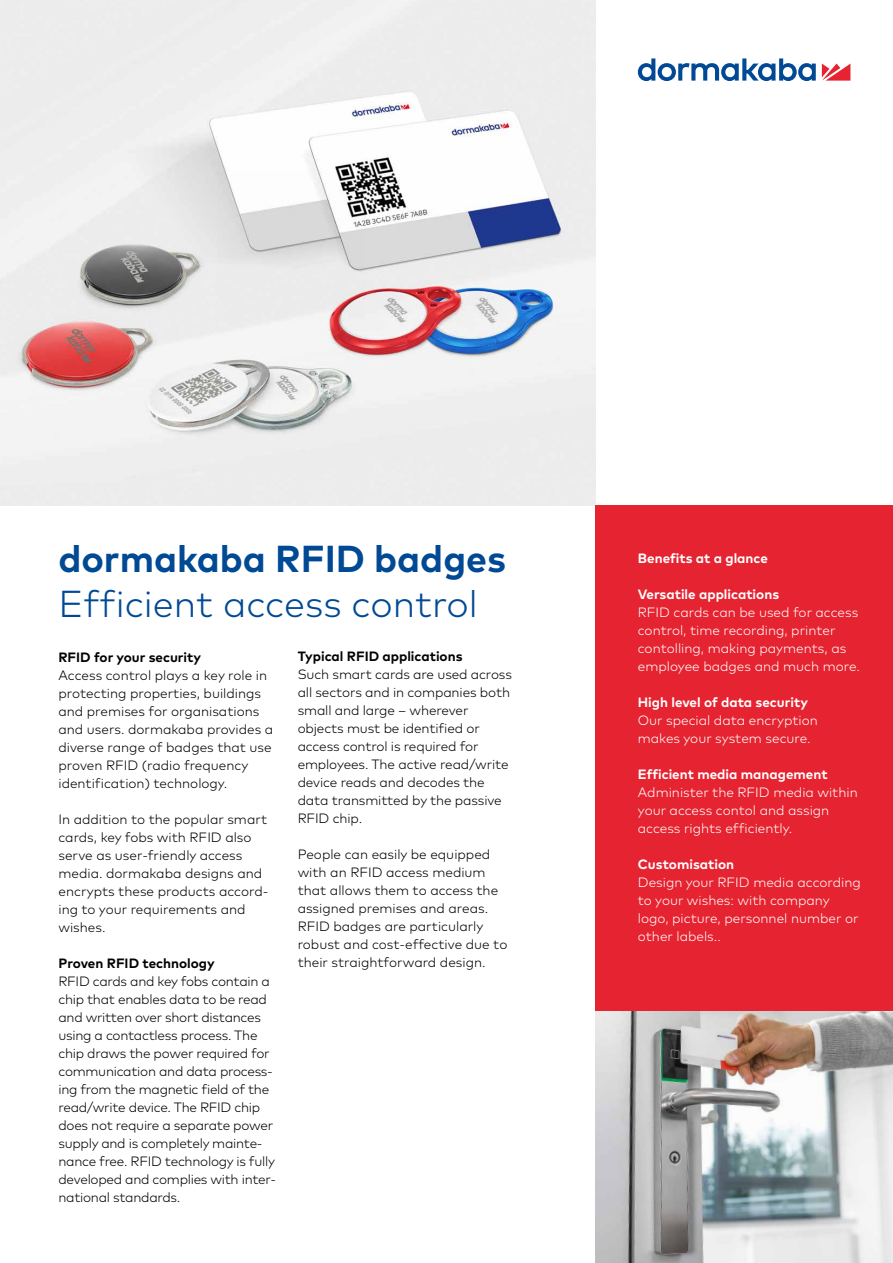
<style>
.page{position:relative;width:893px;height:1263px;background:#fff}
.page>*{position:absolute;margin:0;border:0;box-sizing:border-box;transform-origin:0 0}
.t1{font:300 37.5px "Mark Pro";color:#004994}
.t2{font:700 37.5px "Mark Pro";color:#004994}
.t3{font:300 13.5px/18px "Mark Pro";letter-spacing:-.01em;color:#000}
.t4{font:300 13.5px/18px "Mark Pro";color:#fff}
.t5{font:700 13.5px "Mark Pro";color:#fff}
.t6{font:700 13.5px "Mark Pro";color:#000}
</style>
<div class="page">
<svg style="left:822px;top:64px;width:28px;height:17px"></svg>
<svg style="left:638px;top:58px;width:178px;height:23px"></svg>
<img style="left:0;top:0;width:595px;height:505px">
<img style="left:595px;top:1010px;width:298px;height:253px">
<div style="left:595px;top:505px;width:298px;height:505px;background:#e62330"></div>
<h1 class="t2" style="left:58px;top:530px;width:449px">dormakaba RFID badges</h1>
<h1 class="t1" style="left:58px;top:575px;width:421px">Efficient access control</h1>
<p class="t6" style="left:58px;top:646px;width:144px">RFID for your security</p>
<p class="t3" style="left:58px;top:665px;width:216px">Access control plays a key role in protecting properties, buildings and premises for organisations and users. dormakaba provides a diverse range of badges that use proven RFID (radio frequency identification) technology.</p>
<p class="t3" style="left:58px;top:809px;width:211px">In addition to the popular smart cards, key fobs with RFID also serve as user-friendly access media. dormakaba designs and encrypts these products accord&shy;ing to your requirements and wishes.</p>
<p class="t6" style="left:58px;top:952px;width:158px">Proven RFID technology</p>
<p class="t3" style="left:58px;top:971px;width:219px">RFID cards and key fobs contain a chip that enables data to be read and written over short distances using a contactless process. The chip draws the power required for communication and data process&shy;ing from the magnetic field of the read/write device. The RFID chip does not require a separate power supply and is completely mainte&shy;nance free. RFID technology is fully developed and complies with inter&shy;national standards.</p>
<p class="t6" style="left:298px;top:646px;width:166px">Typical RFID applications</p>
<p class="t3" style="left:298px;top:665px;width:216px">Such smart cards are used across all sectors and in companies both small and large – wherever objects must be identified or access control is required for employees. The active read/write device reads and decodes the data transmitted by the passive<br>RFID chip.</p>
<p class="t3" style="left:298px;top:844px;width:211px">People can easily be equipped with an RFID access medium that allows them to access the assigned premises and areas.<br>RFID badges are particularly robust and cost-effective due to their straightforward design.</p>
<p class="t5" style="left:638px;top:547px;width:132px">Benefits at a glance</p>
<p class="t5" style="left:638px;top:583px;width:143px">Versatile applications</p>
<p class="t4" style="left:638px;top:602px;width:224px">RFID cards can be used for access control, time recording, printer contolling, making payments, as employee badges and much more.</p>
<p class="t5" style="left:638px;top:691px;width:172px">High level of data security</p>
<p class="t4" style="left:638px;top:710px;width:182px">Our special data encryption makes your system secure.</p>
<p class="t5" style="left:638px;top:763px;width:191px">Efficient media management</p>
<p class="t4" style="left:638px;top:782px;width:221px">Administer the RFID media within your access contol and assign access rights efficiently.</p>
<p class="t5" style="left:638px;top:853px;width:98px">Customisation</p>
<p class="t4" style="left:638px;top:872px;width:224px">Design your RFID media according to your wishes: with company logo, picture, personnel number or other labels..</p>
</div>
